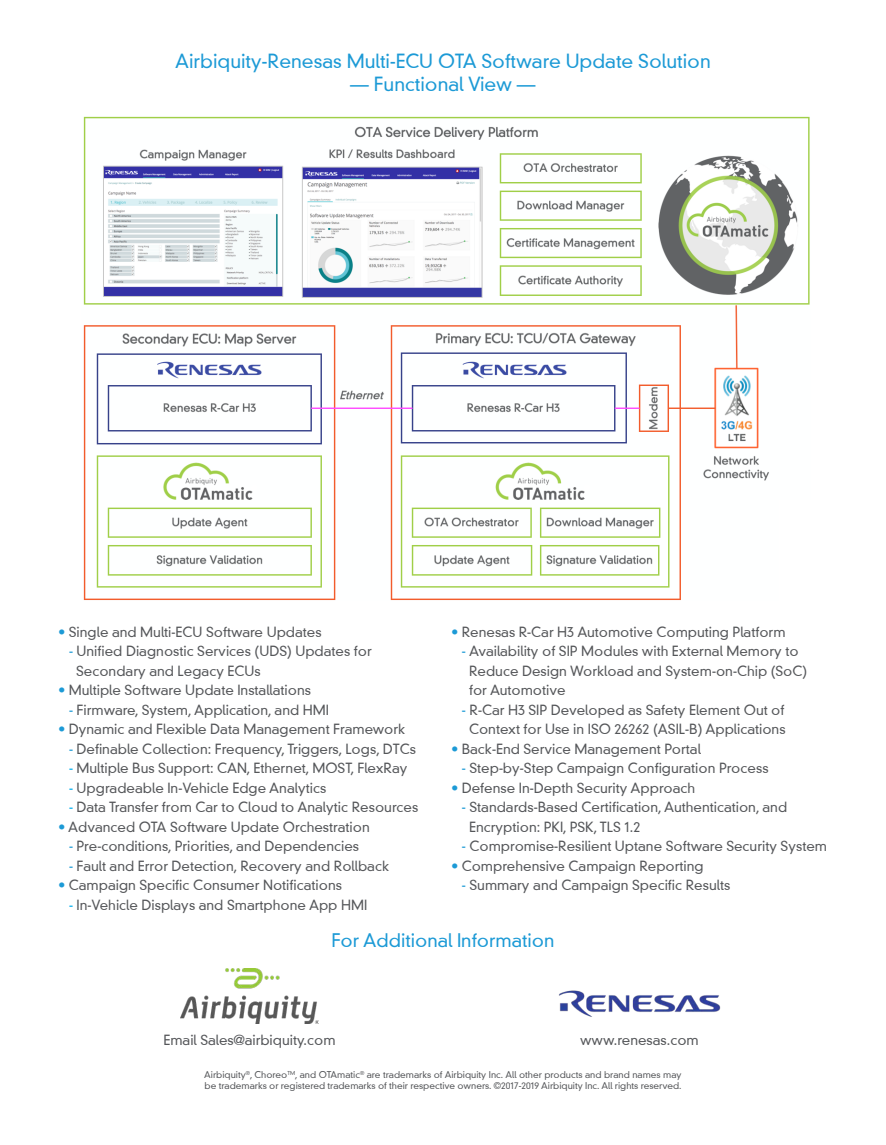
<style>
.page{position:relative;width:886px;height:1145px;background:#fff}
.page>*{position:absolute;margin:0;border:0;box-sizing:border-box;transform-origin:0 0}
.t1{font:300 18.75px "DIN Neuzeit Grotesk";color:#1c9ad6}
.t2{font:300 18px "DIN Neuzeit Grotesk";color:#1c9ad6}
.t3{font:300 13.5px/19.5px "DIN Neuzeit Grotesk";color:#55575a}
.t4{font:300 9px/10.8px "DIN Neuzeit Grotesk";color:#55575a}
.s1{color:#1c9ad6}
.s2{color:#00aeef}
</style>
<div class="page">
<img style="left:181px;top:968px;width:137px;height:55px">
<img style="left:559px;top:990px;width:162px;height:27px">
<img style="left:83px;top:116px;width:727px;height:484px">
<h1 class="t1" style="left:175px;top:50px;width:537px">Airbiquity-Renesas Multi-ECU OTA Software Update Solution</h1>
<h1 class="t1" style="left:350px;top:73px;width:187px">— Functional View —</h1>
<p class="t3" style="left:58px;top:622px;width:265px"><span class="s1">•</span> Single and Multi-ECU Software Updates</p>
<p class="t3" style="left:76px;top:641px;width:297px;text-indent:-7px"><span class="s1">-</span> Unified Diagnostic Services (UDS) Updates for<br>Secondary and Legacy ECUs</p>
<p class="t3" style="left:58px;top:680px;width:254px"><span class="s1">•</span> Multiple Software Update Installations</p>
<p class="t3" style="left:69px;top:700px;width:261px"><span class="s1">-</span> Firmware, System, Application, and HMI</p>
<p class="t3" style="left:58px;top:719px;width:348px"><span class="s1">•</span> Dynamic and Flexible Data Management Framework</p>
<p class="t3" style="left:69px;top:739px;width:348px"><span class="s1">-</span> Definable Collection: Frequency, Triggers, Logs, DTCs</p>
<p class="t3" style="left:69px;top:758px;width:340px"><span class="s2">-</span> Multiple Bus Support: CAN, Ethernet, MOST, FlexRay</p>
<p class="t3" style="left:69px;top:778px;width:259px"><span class="s2">-</span> Upgradeable In-Vehicle Edge Analytics</p>
<p class="t3" style="left:69px;top:797px;width:351px"><span class="s2">-</span> Data Transfer from Car to Cloud to Analytic Resources</p>
<p class="t3" style="left:58px;top:817px;width:313px"><span class="s1">•</span> Advanced OTA Software Update Orchestration</p>
<p class="t3" style="left:69px;top:836px;width:291px"><span class="s1">-</span> Pre-conditions, Priorities, and Dependencies</p>
<p class="t3" style="left:69px;top:856px;width:321px"><span class="s1">-</span> Fault and Error Detection, Recovery and Rollback</p>
<p class="t3" style="left:58px;top:875px;width:285px"><span class="s1">•</span> Campaign Specific Consumer Notifications</p>
<p class="t3" style="left:69px;top:895px;width:300px"><span class="s2">-</span> In-Vehicle Displays and Smartphone App HMI</p>
<p class="t3" style="left:451px;top:622px;width:336px"><span class="s1">•</span> Renesas R-Car H3 Automotive Computing Platform</p>
<p class="t3" style="left:469px;top:641px;width:340px;text-indent:-7px"><span class="s1">-</span> Availability of SIP Modules with External Memory to<br>Reduce Design Workload and System-on-Chip (SoC) for Automotive</p>
<p class="t3" style="left:462px;top:700px;width:325px;text-align:center"><span class="s1">-</span> R-Car H3 SIP Developed as Safety Element Out of<br>Context for Use in ISO 26262 (ASIL-B) Applications</p>
<p class="t3" style="left:451px;top:739px;width:251px"><span class="s1">•</span> Back-End Service Management Portal</p>
<p class="t3" style="left:462px;top:758px;width:308px"><span class="s1">-</span> Step-by-Step Campaign Configuration Process</p>
<p class="t3" style="left:451px;top:778px;width:245px"><span class="s1">•</span> Defense In-Depth Security Approach</p>
<p class="t3" style="left:469px;top:797px;width:320px;text-indent:-7px"><span class="s1">-</span> Standards-Based Certification, Authentication, and<br>Encryption: PKI, PSK, TLS 1.2</p>
<p class="t3" style="left:462px;top:836px;width:366px"><span class="s1">-</span> Compromise-Resilient Uptane Software Security System</p>
<p class="t3" style="left:451px;top:856px;width:254px"><span class="s1">•</span> Comprehensive Campaign Reporting</p>
<p class="t3" style="left:462px;top:875px;width:270px"><span class="s1">-</span> Summary and Campaign Specific Results</p>
<h2 class="t2" style="left:331px;top:929px;width:225px">For Additional Information</h2>
<p class="t3" style="left:163px;top:1030px;width:174px">Email Sales@airbiquity.com</p>
<p class="t3" style="left:580px;top:1030px;width:120px">www.renesas.com</p>
<p class="t4" style="left:204px;top:1070px;width:479px">Airbiquity<sup>®</sup>, Choreo<sup>TM</sup>, and OTAmatic<sup>®</sup> are trademarks of Airbiquity Inc. All other products and brand names may be trademarks or registered trademarks of their respective owners. ©2017-2019 Airbiquity Inc. All rights reserved.</p>
</div>
